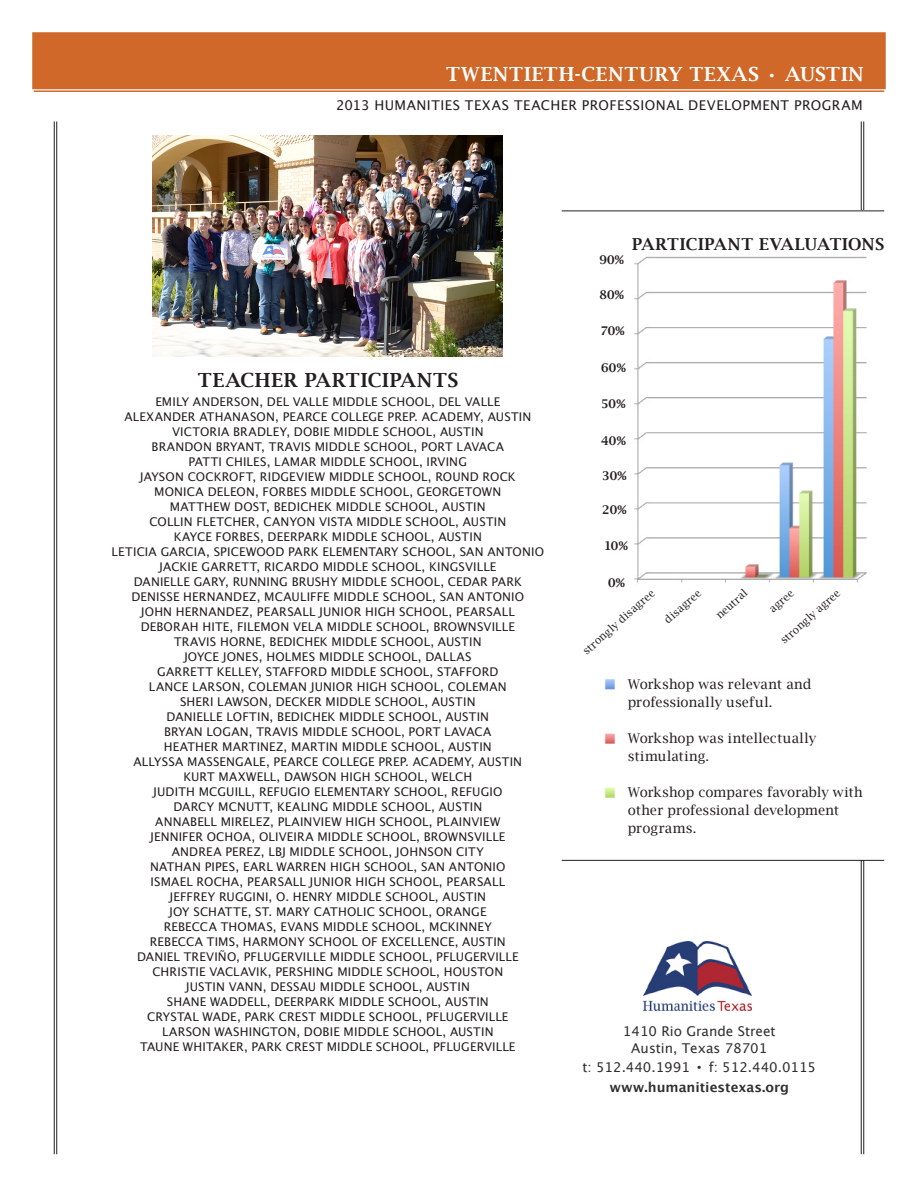
<style>
.page{position:relative;width:918px;height:1188px;background:#fff}
.page>*{position:absolute;margin:0;border:0;box-sizing:border-box;transform-origin:0 0}
.t1{font:600 19.5px "Lucida Bright";letter-spacing:.04em;color:#fff}
.t2{font:600 19.5px "Lucida Bright";letter-spacing:.035em;color:#231f20}
.t3{font:600 16.5px "Lucida Bright";letter-spacing:.02em;color:#231f20}
.t4{font:13.5px/18px "Lucida Bright";letter-spacing:.01em;color:#231f20}
.t5{font:13.5px "Lucida Grande";color:#312f30}
.t6{font:13.5px "Lucida Grande";letter-spacing:.035em;color:#231f20}
.t7{font:700 13.5px "Lucida Grande";color:#312f30}
.t8{font:12px "Lucida Grande";letter-spacing:.015em;color:#231f20}
.t9{font:600 12px "Lucida Bright";color:#231f20}
.t10{font:10.5px "Lucida Bright";color:#231f20}
.s1{font-family:"Lucida Bright";font-weight:600;font-size:16.5px}
</style>
<div class="page">
<hr style="left:56px;top:122px;width:1px;height:1032px;background:#231f20">
<hr style="left:54px;top:122px;width:1px;height:1032px;background:#231f20">
<hr style="left:863px;top:122px;width:1px;height:1032px;background:#231f20">
<hr style="left:861px;top:122px;width:1px;height:1032px;background:#231f20">
<div style="left:32px;top:32px;width:854px;height:58px;background:#cf6828"></div>
<hr style="left:34px;top:90px;width:850px;height:2px;background:#cf6828">
<div style="left:562px;top:211px;width:322px;height:649px;background:#fff"></div>
<img style="left:605px;top:679px;width:10px;height:11px">
<img style="left:605px;top:733px;width:10px;height:11px">
<img style="left:605px;top:787px;width:10px;height:11px">
<hr style="left:562px;top:211px;width:322px;height:1px;background:#231f20">
<hr style="left:562px;top:860px;width:322px;height:1px;background:#231f20">
<img style="left:634px;top:256px;width:233px;height:327px">
<img style="left:153px;top:135px;width:350px;height:222px">
<img style="left:643px;top:942px;width:108px;height:69px">
<p class="t1" style="left:446px;top:63px;width:419px">TWENTIETH-CENTURY TEXAS • AUSTIN</p>
<p class="t6" style="left:336px;top:98px;width:528px">2013 HUMANITIES TEXAS TEACHER PROFESSIONAL DEVELOPMENT PROGRAM</p>
<p class="t2" style="left:198px;top:369px;width:262px">TEACHER PARTICIPANTS</p>
<p class="t8" style="left:155px;top:395px;width:347px">EMILY ANDERSON, DEL VALLE MIDDLE SCHOOL, DEL VALLE</p>
<p class="t8" style="left:124px;top:410px;width:408px">ALEXANDER ATHANASON, PEARCE COLLEGE PREP. ACADEMY, AUSTIN</p>
<p class="t8" style="left:172px;top:425px;width:313px">VICTORIA BRADLEY, DOBIE MIDDLE SCHOOL, AUSTIN</p>
<p class="t8" style="left:152px;top:440px;width:354px">BRANDON BRYANT, TRAVIS MIDDLE SCHOOL, PORT LAVACA</p>
<p class="t8" style="left:189px;top:455px;width:280px">PATTI CHILES, LAMAR MIDDLE SCHOOL, IRVING</p>
<p class="t8" style="left:140px;top:470px;width:377px">JAYSON COCKROFT, RIDGEVIEW MIDDLE SCHOOL, ROUND ROCK</p>
<p class="t8" style="left:154px;top:485px;width:349px">MONICA DELEON, FORBES MIDDLE SCHOOL, GEORGETOWN</p>
<p class="t8" style="left:170px;top:500px;width:317px">MATTHEW DOST, BEDICHEK MIDDLE SCHOOL, AUSTIN</p>
<p class="t8" style="left:149px;top:515px;width:358px">COLLIN FLETCHER, CANYON VISTA MIDDLE SCHOOL, AUSTIN</p>
<p class="t8" style="left:174px;top:530px;width:310px">KAYCE FORBES, DEERPARK MIDDLE SCHOOL, AUSTIN</p>
<p class="t8" style="left:112px;top:545px;width:434px">LETICIA GARCIA, SPICEWOOD PARK ELEMENTARY SCHOOL, SAN ANTONIO</p>
<p class="t8" style="left:159px;top:560px;width:339px">JACKIE GARRETT, RICARDO MIDDLE SCHOOL, KINGSVILLE</p>
<p class="t8" style="left:134px;top:575px;width:390px">DANIELLE GARY, RUNNING BRUSHY MIDDLE SCHOOL, CEDAR PARK</p>
<p class="t8" style="left:131px;top:590px;width:394px">DENISSE HERNANDEZ, MCAULIFFE MIDDLE SCHOOL, SAN ANTONIO</p>
<p class="t8" style="left:141px;top:605px;width:375px">JOHN HERNANDEZ, PEARSALL JUNIOR HIGH SCHOOL, PEARSALL</p>
<p class="t8" style="left:141px;top:620px;width:376px">DEBORAH HITE, FILEMON VELA MIDDLE SCHOOL, BROWNSVILLE</p>
<p class="t8" style="left:174px;top:635px;width:309px">TRAVIS HORNE, BEDICHEK MIDDLE SCHOOL, AUSTIN</p>
<p class="t8" style="left:184px;top:650px;width:289px">JOYCE JONES, HOLMES MIDDLE SCHOOL, DALLAS</p>
<p class="t8" style="left:157px;top:665px;width:343px">GARRETT KELLEY, STAFFORD MIDDLE SCHOOL, STAFFORD</p>
<p class="t8" style="left:149px;top:680px;width:359px">LANCE LARSON, COLEMAN JUNIOR HIGH SCHOOL, COLEMAN</p>
<p class="t8" style="left:180px;top:695px;width:297px">SHERI LAWSON, DECKER MIDDLE SCHOOL, AUSTIN</p>
<p class="t8" style="left:166px;top:710px;width:324px">DANIELLE LOFTIN, BEDICHEK MIDDLE SCHOOL, AUSTIN</p>
<p class="t8" style="left:164px;top:725px;width:329px">BRYAN LOGAN, TRAVIS MIDDLE SCHOOL, PORT LAVACA</p>
<p class="t8" style="left:164px;top:740px;width:329px">HEATHER MARTINEZ, MARTIN MIDDLE SCHOOL, AUSTIN</p>
<p class="t8" style="left:134px;top:755px;width:390px">ALLYSSA MASSENGALE, PEARCE COLLEGE PREP. ACADEMY, AUSTIN</p>
<p class="t8" style="left:183px;top:770px;width:290px">KURT MAXWELL, DAWSON HIGH SCHOOL, WELCH</p>
<p class="t8" style="left:153px;top:785px;width:351px">JUDITH MCGUILL, REFUGIO ELEMENTARY SCHOOL, REFUGIO</p>
<p class="t8" style="left:173px;top:800px;width:310px">DARCY MCNUTT, KEALING MIDDLE SCHOOL, AUSTIN</p>
<p class="t8" style="left:155px;top:815px;width:347px">ANNABELL MIRELEZ, PLAINVIEW HIGH SCHOOL, PLAINVIEW</p>
<p class="t8" style="left:150px;top:830px;width:357px">JENNIFER OCHOA, OLIVEIRA MIDDLE SCHOOL, BROWNSVILLE</p>
<p class="t8" style="left:172px;top:845px;width:314px">ANDREA PEREZ, LBJ MIDDLE SCHOOL, JOHNSON CITY</p>
<p class="t8" style="left:150px;top:860px;width:357px">NATHAN PIPES, EARL WARREN HIGH SCHOOL, SAN ANTONIO</p>
<p class="t8" style="left:151px;top:875px;width:356px">ISMAEL ROCHA, PEARSALL JUNIOR HIGH SCHOOL, PEARSALL</p>
<p class="t8" style="left:170px;top:890px;width:318px">JEFFREY RUGGINI, O. HENRY MIDDLE SCHOOL, AUSTIN</p>
<p class="t8" style="left:169px;top:905px;width:319px">JOY SCHATTE, ST. MARY CATHOLIC SCHOOL, ORANGE</p>
<p class="t8" style="left:164px;top:920px;width:330px">REBECCA THOMAS, EVANS MIDDLE SCHOOL, MCKINNEY</p>
<p class="t8" style="left:150px;top:935px;width:357px">REBECCA TIMS, HARMONY SCHOOL OF EXCELLENCE, AUSTIN</p>
<p class="t8" style="left:137px;top:950px;width:383px">DANIEL TREVIÑO, PFLUGERVILLE MIDDLE SCHOOL, PFLUGERVILLE</p>
<p class="t8" style="left:152px;top:965px;width:352px">CHRISTIE VACLAVIK, PERSHING MIDDLE SCHOOL, HOUSTON</p>
<p class="t8" style="left:186px;top:980px;width:286px">JUSTIN VANN, DESSAU MIDDLE SCHOOL, AUSTIN</p>
<p class="t8" style="left:167px;top:995px;width:323px">SHANE WADDELL, DEERPARK MIDDLE SCHOOL, AUSTIN</p>
<p class="t8" style="left:147px;top:1010px;width:363px">CRYSTAL WADE, PARK CREST MIDDLE SCHOOL, PFLUGERVILLE</p>
<p class="t8" style="left:162px;top:1025px;width:333px">LARSON WASHINGTON, DOBIE MIDDLE SCHOOL, AUSTIN</p>
<p class="t8" style="left:140px;top:1040px;width:377px">TAUNE WHITAKER, PARK CREST MIDDLE SCHOOL, PFLUGERVILLE</p>
<p class="t9" style="left:599px;top:253px;width:26px">90%</p>
<p class="t3" style="left:632px;top:235px;width:254px">PARTICIPANT EVALUATIONS</p>
<p class="t9" style="left:599px;top:288px;width:26px">80%</p>
<p class="t9" style="left:600px;top:324px;width:26px">70%</p>
<p class="t9" style="left:601px;top:361px;width:26px">60%</p>
<p class="t9" style="left:601px;top:397px;width:26px">50%</p>
<p class="t9" style="left:601px;top:434px;width:26px">40%</p>
<p class="t9" style="left:602px;top:469px;width:26px">30%</p>
<p class="t9" style="left:602px;top:503px;width:26px">20%</p>
<p class="t9" style="left:604px;top:539px;width:25px">10%</p>
<p class="t9" style="left:608px;top:576px;width:18px">0%</p>
<p class="t10" style="left:580px;top:648px;width:94px;rotate:-42deg">strongly disagree</p>
<p class="t10" style="left:662px;top:617px;width:47px;rotate:-42deg">disagree</p>
<p class="t10" style="left:714px;top:612px;width:40px;rotate:-42deg">neutral</p>
<p class="t10" style="left:767px;top:606px;width:30px;rotate:-42deg">agree</p>
<p class="t10" style="left:778px;top:637px;width:77px;rotate:-42deg">strongly agree</p>
<p class="t4" style="left:628px;top:675px;width:185px">Workshop was relevant and professionally useful.</p>
<p class="t4" style="left:628px;top:729px;width:190px">Workshop was intellectually stimulating.</p>
<p class="t4" style="left:628px;top:783px;width:236px">Workshop compares favorably with other professional development programs.</p>
<p class="t5" style="left:623px;top:1024px;width:154px">1410 Rio Grande Street</p>
<p class="t5" style="left:631px;top:1040px;width:138px">Austin, Texas 78701</p>
<p class="t5" style="left:582px;top:1060px;width:235px">t: 512.440.1991 <span class="s1">•</span> f: 512.440.0115</p>
<p class="t7" style="left:610px;top:1076px;width:181px">www.humanitiestexas.org</p>
</div>
